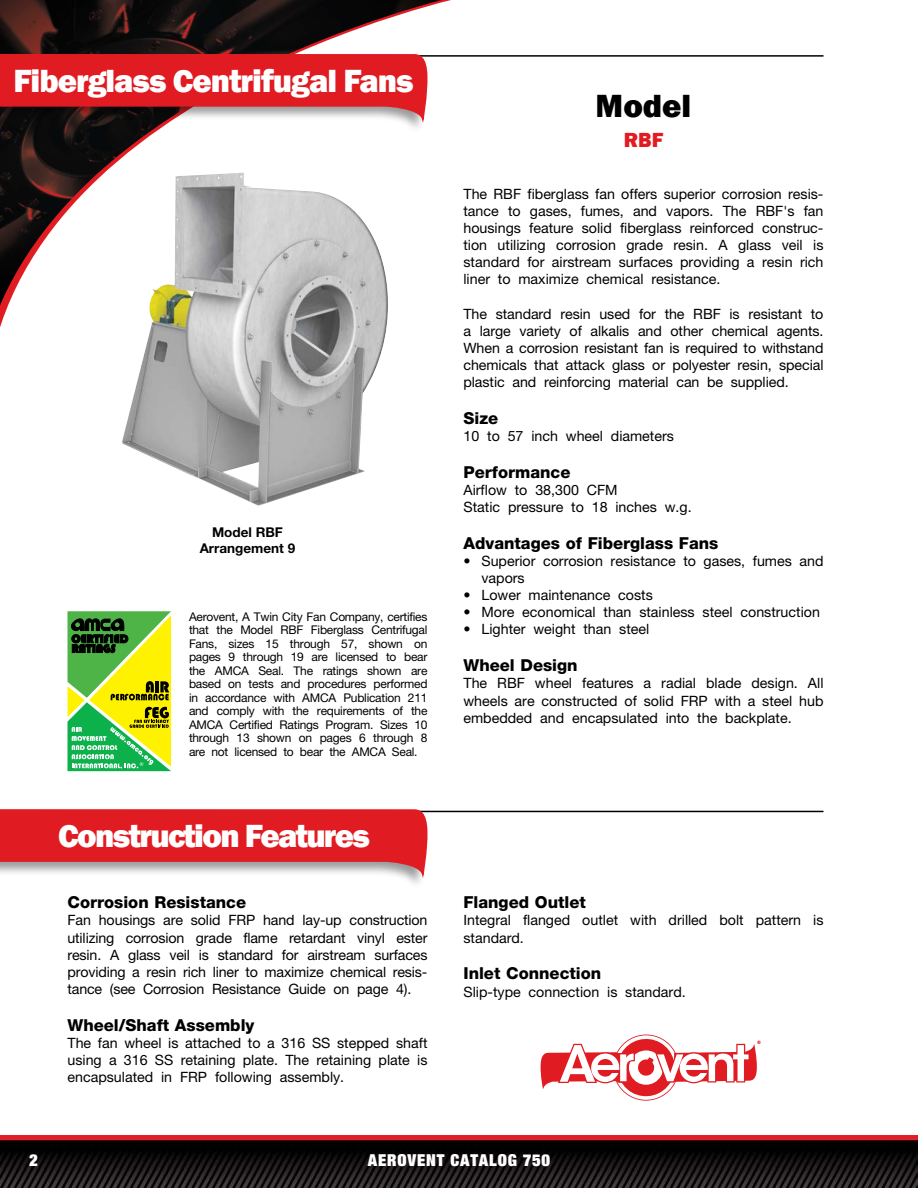
<style>
.page{position:relative;width:918px;height:1188px;background:#fff}
.page>*{position:absolute;margin:0;border:0;box-sizing:border-box;transform-origin:0 0}
.t1{font:800 33px "Franklin Gothic";letter-spacing:-.03em;color:#fff}
.t2{font:800 33px "Franklin Gothic";letter-spacing:-.05em;color:#fff}
.t3{font:800 33px "Franklin Gothic";color:#000}
.t4{font:800 21px "Franklin Gothic";color:#e11b22}
.t5{font:800 16.5px "Helvetica Neue";color:#000}
.t6{font:900 expanded 16.5px "Helvetica Neue";letter-spacing:.05em;color:#fff}
.t7{font:14.25px/17.1px "Helvetica Neue";color:#000;text-align:justify}
.t8{font:700 13.5px/16.2px "Helvetica Neue";color:#000;text-align:center}
.t9{font:12px/13.5px "Helvetica Neue";letter-spacing:-.02em;color:#000;text-align:justify}
.t10{font:800 4.95px "Franklin Gothic";color:#e11b22}
</style>
<div class="page">
<img style="left:0;top:1135px;width:918px;height:53px">
<svg style="left:0;top:0;width:451px;height:327px"></svg>
<hr style="left:0;top:55px;width:823px;height:2px;background:#000">
<div style="left:0;top:52px;width:428px;height:83px;background:#000;opacity:.4"></div>
<svg style="left:0;top:54px;width:427px;height:71px;background:#ca353a"></svg>
<svg style="left:541px;top:1035px;width:216px;height:66px"></svg>
<svg style="left:68px;top:611px;width:103px;height:160px;background:#86b938"></svg>
<hr style="left:0;top:811px;width:824px;height:1px;background:#000">
<div style="left:0;top:807px;width:428px;height:83px;background:#fff"></div>
<svg style="left:0;top:809px;width:427px;height:71px;background:#df4b50"></svg>
<img style="left:122px;top:173px;width:270px;height:333px">
<h1 class="t1" style="left:14px;top:60px;width:402px">Fiberglass Centrifugal Fans</h1>
<p class="t8" style="left:200px;top:524px;width:97px">Model RBF<br>Arrangement 9</p>
<p class="t9" style="left:189px;top:610px;width:240px">Aerovent, A Twin City Fan Company, certifies that the Model RBF Fiberglass Centrifugal Fans, sizes 15 through 57, shown on pages 9 through 19 are licensed to bear the AMCA Seal. The ratings shown are based on tests and procedures performed in accordance with AMCA Publication 211 and comply with the requirements of the AMCA Certified Ratings Program. Sizes 10 through 13 shown on pages 6 through 8 are not licensed to bear the AMCA Seal.</p>
<h1 class="t2" style="left:58px;top:814px;width:314px">Construction Features</h1>
<p class="t5" style="left:68px;top:893px;width:180px">Corrosion Resistance</p>
<p class="t7" style="left:68px;top:912px;width:362px">Fan housings are solid FRP hand lay-up construction utilizing corrosion grade flame retardant vinyl ester resin. A glass veil is standard for airstream surfaces providing a resin rich liner to maximize chemical resis&shy;tance (see Corrosion Resistance Guide on page 4).</p>
<p class="t5" style="left:68px;top:1015px;width:188px">Wheel/Shaft Assembly</p>
<p class="t7" style="left:68px;top:1034px;width:362px">The fan wheel is attached to a 316 SS stepped shaft using a 316 SS retaining plate. The retaining plate is encapsulated in FRP following assembly.</p>
<h1 class="t3" style="left:596px;top:84px;width:97px">Model</h1>
<h2 class="t4" style="left:624px;top:126px;width:41px">RBF</h2>
<p class="t7" style="left:464px;top:185px;width:362px">The RBF fiberglass fan offers superior corrosion resis&shy;tance to gases, fumes, and vapors. The RBF's fan housings feature solid fiberglass reinforced construc&shy;tion utilizing corrosion grade resin. A glass veil is standard for airstream surfaces providing a resin rich liner to maximize chemical resistance.</p>
<p class="t7" style="left:464px;top:305px;width:362px">The standard resin used for the RBF is resistant to a large variety of alkalis and other chemical agents.<br>When a corrosion resistant fan is required to withstand chemicals that attack glass or polyester resin, special plastic and reinforcing material can be supplied.</p>
<p class="t5" style="left:464px;top:408px;width:36px">Size</p>
<p class="t7" style="left:464px;top:427px;width:212px">10 to 57 inch wheel diameters</p>
<p class="t5" style="left:464px;top:462px;width:108px">Performance</p>
<p class="t7" style="left:464px;top:481px;width:230px">Airflow to 38,300 CFM<br>Static pressure to 18 inches w.g.</p>
<p class="t5" style="left:464px;top:533px;width:256px">Advantages of Fiberglass Fans</p>
<p class="t7" style="left:481px;top:552px;width:344px;text-indent:-18px">• Superior corrosion resistance to gases, fumes and vapors</p>
<p class="t7" style="left:464px;top:586px;width:191px">• Lower maintenance costs</p>
<p class="t7" style="left:464px;top:604px;width:358px">• More economical than stainless steel construction</p>
<p class="t7" style="left:464px;top:621px;width:187px">• Lighter weight than steel</p>
<p class="t5" style="left:464px;top:656px;width:116px">Wheel Design</p>
<p class="t7" style="left:464px;top:675px;width:362px">The RBF wheel features a radial blade design. All wheels are constructed of solid FRP with a steel hub embedded and encapsulated into the backplate.</p>
<p class="t5" style="left:464px;top:893px;width:124px">Flanged Outlet</p>
<p class="t7" style="left:464px;top:912px;width:362px">Integral flanged outlet with drilled bolt pattern is standard.</p>
<p class="t5" style="left:464px;top:964px;width:139px">Inlet Connection</p>
<p class="t7" style="left:464px;top:983px;width:224px">Slip-type connection is standard.</p>
<p class="t10" style="left:757px;top:1039px;width:5px">®</p>
<p class="t6" style="left:29px;top:1149px;width:10px">2</p>
<p class="t6" style="left:368px;top:1149px;width:184px">AEROVENT CATALOG 750</p>
</div>
